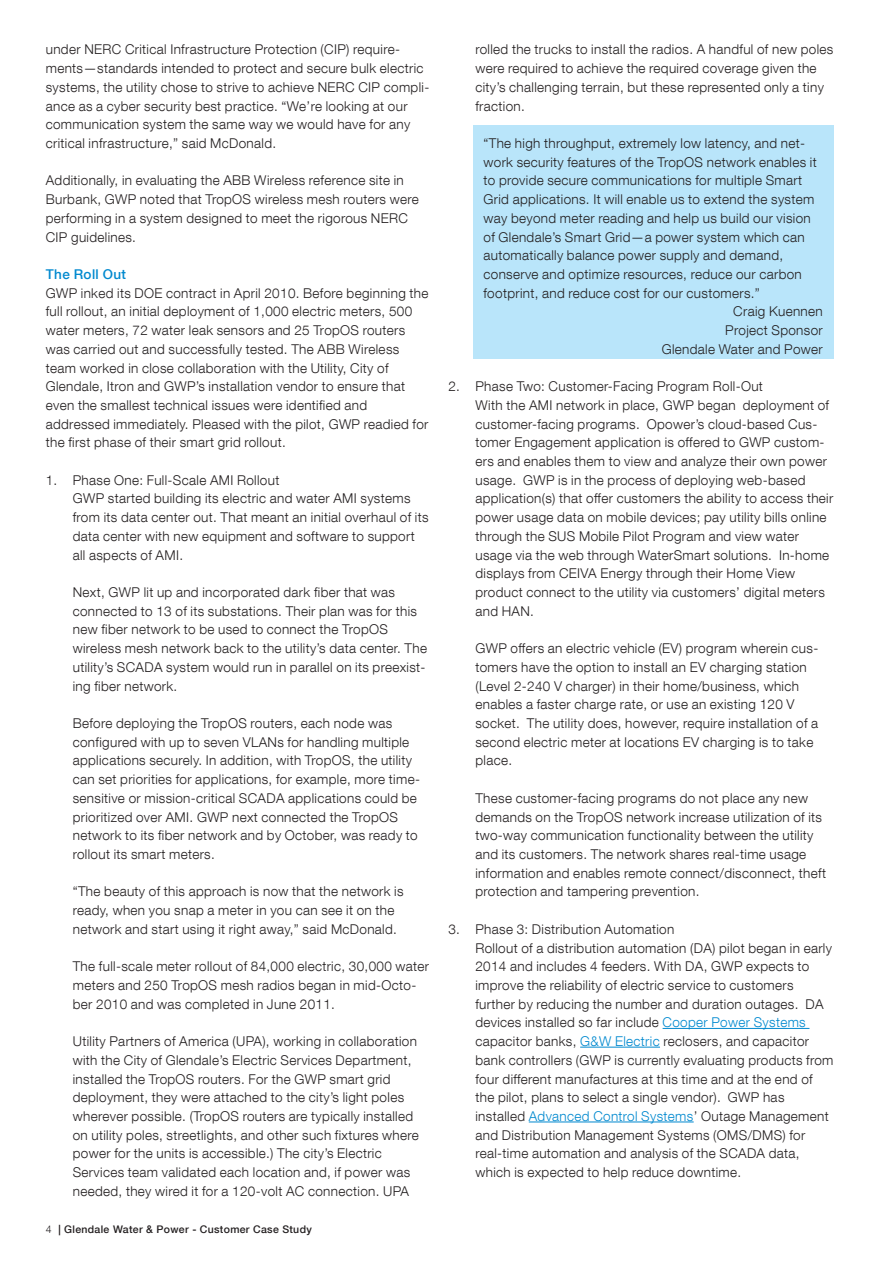
<style>
.page{position:relative;width:893px;height:1263px;background:#fff}
.page>*{position:absolute;margin:0;border:0;box-sizing:border-box;transform-origin:0 0}
.CopyText{font:300 13.5px/18.8px "ABB Neue Helvetica";letter-spacing:.025em;color:#231f20}
.Subline{font:500 13.5px "ABB Neue Helvetica";letter-spacing:.03em;color:#0089cf}
.Chapter_title{font:500 10.5px "ABB Neue Helvetica";letter-spacing:.03em;color:#231f20}
.s1{font-weight:300}
.s2{color:#0089cf}
</style>
<div class="page">
<hr style="left:663px;top:1028px;width:146px;height:1px;background:#0089cf">
<hr style="left:580px;top:1047px;width:80px;height:1px;background:#0089cf">
<hr style="left:529px;top:1121px;width:165px;height:1px;background:#0089cf">
<div style="left:473px;top:125px;width:360px;height:234px;background:#b9e5fa"></div>
<p class="CopyText" style="left:46px;top:40px;width:385px">under NERC Critical Infrastructure Protection (CIP) require&shy;ments—standards intended to protect and secure bulk electric systems, the utility chose to strive to achieve NERC CIP compli&shy;ance as a cyber security best practice. “We’re looking at our communication system the same way we would have for any critical infrastructure,” said McDonald.</p>
<p class="CopyText" style="left:46px;top:171px;width:374px">Additionally, in evaluating the ABB Wireless reference site in Burbank, GWP noted that TropOS wireless mesh routers were performing in a system designed to meet the rigorous NERC CIP guidelines.</p>
<p class="Subline" style="left:46px;top:266px;width:82px">The Roll Out</p>
<p class="CopyText" style="left:46px;top:283px;width:384px">GWP inked its DOE contract in April 2010. Before beginning the full rollout, an initial deployment of 1,000 electric meters, 500 water meters, 72 water leak sensors and 25 TropOS routers was carried out and successfully tested. The ABB Wireless team worked in close collaboration with the Utility, City of Glendale, Itron and GWP’s installation vendor to ensure that even the smallest technical issues were identified and addressed immediately. Pleased with the pilot, GWP readied for the first phase of their smart grid rollout.</p>
<p class="CopyText" style="left:73px;top:470px;width:357px;text-indent:-27px">1. Phase One: Full-Scale AMI Rollout<br>GWP started building its electric and water AMI systems from its data center out. That meant an initial overhaul of its data center with new equipment and software to support all aspects of AMI.</p>
<p class="CopyText" style="left:73px;top:583px;width:356px">Next, GWP lit up and incorporated dark fiber that was connected to 13 of its substations. Their plan was for this new fiber network to be used to connect the TropOS wireless mesh network back to the utility’s data center. The utility’s SCADA system would run in parallel on its preexist&shy;ing fiber network.</p>
<p class="CopyText" style="left:73px;top:713px;width:349px">Before deploying the TropOS routers, each node was configured with up to seven VLANs for handling multiple applications securely. In addition, with TropOS, the utility can set priorities for applications, for example, more time&shy;sensitive or mission-critical SCADA applications could be prioritized over AMI. GWP next connected the TropOS network to its fiber network and by October, was ready to rollout its smart meters.</p>
<p class="CopyText" style="left:73px;top:882px;width:332px">“The beauty of this approach is now that the network is ready, when you snap a meter in you can see it on the network and start using it right away,” said McDonald.</p>
<p class="CopyText" style="left:73px;top:957px;width:358px">The full-scale meter rollout of 84,000 electric, 30,000 water meters and 250 TropOS mesh radios began in mid-Octo&shy;ber 2010 and was completed in June 2011.</p>
<p class="CopyText" style="left:73px;top:1032px;width:348px">Utility Partners of America (UPA), working in collaboration with the City of Glendale’s Electric Services Department, installed the TropOS routers. For the GWP smart grid deployment, they were attached to the city’s light poles wherever possible. (TropOS routers are typically installed on utility poles, streetlights, and other such fixtures where power for the units is accessible.) The city’s Electric Services team validated each location and, if power was needed, they wired it for a 120-volt AC connection. UPA</p>
<p class="Chapter_title" style="left:46px;top:1223px;width:268px"><span class="s1">4</span> | Glendale Water &amp; Power - Customer Case Study</p>
<p class="CopyText" style="left:475px;top:40px;width:359px">rolled the trucks to install the radios. A handful of new poles were required to achieve the required coverage given the city’s challenging terrain, but these represented only a tiny fraction.</p>
<p class="CopyText" style="left:483px;top:134px;width:335px">“The high throughput, extremely low latency, and net&shy;work security features of the TropOS network enables it to provide secure communications for multiple Smart Grid applications. It will enable us to extend the system way beyond meter reading and help us build our vision of Glendale’s Smart Grid—a power system which can automatically balance power supply and demand, conserve and optimize resources, reduce our carbon footprint, and reduce cost for our customers.”</p>
<p class="CopyText" style="left:733px;top:302px;width:91px">Craig Kuennen</p>
<p class="CopyText" style="left:725px;top:321px;width:99px">Project Sponsor</p>
<p class="CopyText" style="left:662px;top:339px;width:163px">Glendale Water and Power</p>
<p class="CopyText" style="left:475px;top:377px;width:359px;text-indent:-27px">2. Phase Two: Customer-Facing Program Roll-Out<br>With the AMI network in place, GWP began deployment of customer-facing programs. Opower’s cloud-based Cus&shy;tomer Engagement application is offered to GWP custom&shy;ers and enables them to view and analyze their own power usage. GWP is in the process of deploying web-based application(s) that offer customers the ability to access their power usage data on mobile devices; pay utility bills online through the SUS Mobile Pilot Program and view water usage via the web through WaterSmart solutions. In-home displays from CEIVA Energy through their Home View product connect to the utility via customers’ digital meters and HAN.</p>
<p class="CopyText" style="left:475px;top:639px;width:344px">GWP offers an electric vehicle (EV) program wherein cus&shy;tomers have the option to install an EV charging station (Level 2-240 V charger) in their home/business, which enables a faster charge rate, or use an existing 120 V socket. The utility does, however, require installation of a second electric meter at locations EV charging is to take place.</p>
<p class="CopyText" style="left:475px;top:788px;width:352px">These customer-facing programs do not place any new demands on the TropOS network increase utilization of its two-way communication functionality between the utility and its customers. The network shares real-time usage information and enables remote connect/disconnect, theft protection and tampering prevention.</p>
<p class="CopyText" style="left:475px;top:919px;width:360px;text-indent:-27px">3. Phase 3: Distribution Automation<br>Rollout of a distribution automation (DA) pilot began in early 2014 and includes 4 feeders. With DA, GWP expects to improve the reliability of electric service to customers further by reducing the number and duration outages. DA devices installed so far include <span class="s2">Cooper Power Systems </span>capacitor banks, <span class="s2">G&amp;W Electric</span> reclosers, and capacitor bank controllers (GWP is currently evaluating products from four different manufactures at this time and at the end of the pilot, plans to select a single vendor). GWP has installed <span class="s2">Advanced Control Systems</span>’ Outage Management and Distribution Management Systems (OMS/DMS) for real-time automation and analysis of the SCADA data, which is expected to help reduce downtime.</p>
</div>
